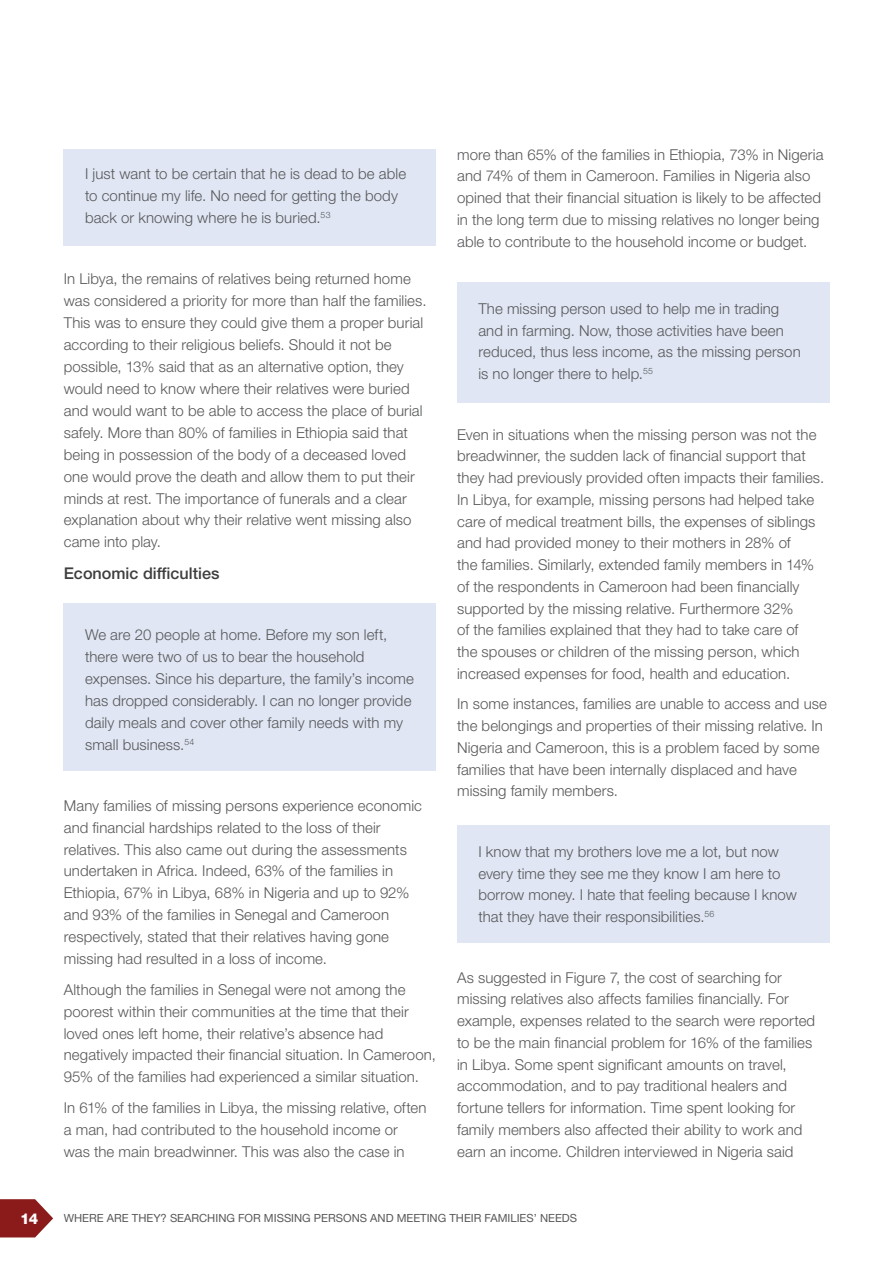
<style>
.page{position:relative;width:893px;height:1263px;background:#fff}
.page>*{position:absolute;margin:0;border:0;box-sizing:border-box;transform-origin:0 0}
.SUBHEAD_LEVEL_2{font:500 16.2px "Helvetica Neue LT Std";color:#3e3e3f}
.BODY{font:300 15px/21.8px "Helvetica Neue LT Std";letter-spacing:.005em;color:#57585a}
.t1{font:800 15px "Helvetica Neue LT Std";color:#fff}
.t2{font:11.25px "Helvetica Neue LT Std";color:#57585a}
</style>
<div class="page">
<svg style="left:0;top:1199px;width:53px;height:38px"></svg>
<div style="left:458px;top:282px;width:372px;height:121px;background:#e0e6f3"></div>
<div style="left:458px;top:825px;width:372px;height:118px;background:#e0e6f3"></div>
<div style="left:64px;top:149px;width:372px;height:96px;background:#e0e6f3"></div>
<div style="left:64px;top:604px;width:372px;height:167px;background:#e0e6f3"></div>
<p class="BODY" style="left:85px;top:163px;width:323px">I just want to be certain that he is dead to be able to continue my life. No need for getting the body back or knowing where he is buried.<sup>53</sup></p>
<p class="BODY" style="left:64px;top:268px;width:364px">In Libya, the remains of relatives being returned home was considered a priority for more than half the families.<br>This was to ensure they could give them a proper burial according to their religious beliefs. Should it not be possible, 13% said that as an alternative option, they would need to know where their relatives were buried and would want to be able to access the place of burial safely. More than 80% of families in Ethiopia said that being in possession of the body of a deceased loved one would prove the death and allow them to put their minds at rest. The importance of funerals and a clear explanation about why their relative went missing also came into play.</p>
<p class="SUBHEAD_LEVEL_2" style="left:64px;top:564px;width:157px">Economic difficulties</p>
<p class="BODY" style="left:85px;top:623px;width:330px">We are 20 people at home. Before my son left, there were two of us to bear the household expenses. Since his departure, the family’s income has dropped considerably. I can no longer provide daily meals and cover other family needs with my small business.<sup>54</sup></p>
<p class="BODY" style="left:64px;top:794px;width:360px">Many families of missing persons experience economic and financial hardships related to the loss of their relatives. This also came out during the assessments undertaken in Africa. Indeed, 63% of the families in Ethiopia, 67% in Libya, 68% in Nigeria and up to 92% and 93% of the families in Senegal and Cameroon respectively, stated that their relatives having gone missing had resulted in a loss of income.</p>
<p class="BODY" style="left:64px;top:978px;width:374px">Although the families in Senegal were not among the poorest within their communities at the time that their loved ones left home, their relative’s absence had negatively impacted their financial situation. In Cameroon, 95% of the families had experienced a similar situation.</p>
<p class="BODY" style="left:64px;top:1096px;width:364px">In 61% of the families in Libya, the missing relative, often a man, had contributed to the household income or was the main breadwinner. This was also the case in</p>
<p class="BODY" style="left:457px;top:143px;width:368px">more than 65% of the families in Ethiopia, 73% in Nigeria and 74% of them in Cameroon. Families in Nigeria also opined that their financial situation is likely to be affected in the long term due to missing relatives no longer being able to contribute to the household income or budget.</p>
<p class="BODY" style="left:478px;top:297px;width:324px">The missing person used to help me in trading and in farming. Now, those activities have been reduced, thus less income, as the missing person is no longer there to help.<sup>55</sup></p>
<p class="BODY" style="left:457px;top:423px;width:369px">Even in situations when the missing person was not the breadwinner, the sudden lack of financial support that they had previously provided often impacts their families.<br>In Libya, for example, missing persons had helped take care of medical treatment bills, the expenses of siblings and had provided money to their mothers in 28% of<br>the families. Similarly, extended family members in 14% of the respondents in Cameroon had been financially supported by the missing relative. Furthermore 32%<br>of the families explained that they had to take care of<br>the spouses or children of the missing person, which increased expenses for food, health and education.</p>
<p class="BODY" style="left:457px;top:693px;width:371px">In some instances, families are unable to access and use the belongings and properties of their missing relative. In Nigeria and Cameroon, this is a problem faced by some families that have been internally displaced and have missing family members.</p>
<p class="BODY" style="left:478px;top:840px;width:320px">I know that my brothers love me a lot, but now every time they see me they know I am here to borrow money. I hate that feeling because I know that they have their responsibilities.<sup>56</sup></p>
<p class="BODY" style="left:457px;top:966px;width:360px">As suggested in Figure 7, the cost of searching for missing relatives also affects families financially. For example, expenses related to the search were reported to be the main financial problem for 16% of the families in Libya. Some spent significant amounts on travel, accommodation, and to pay traditional healers and fortune tellers for information. Time spent looking for family members also affected their ability to work and earn an income. Children interviewed in Nigeria said</p>
<p class="t1" style="left:20px;top:1209px;width:20px">14</p>
<p class="t2" style="left:64px;top:1212px;width:515px">WHERE ARE THEY? SEARCHING FOR MISSING PERSONS AND MEETING THEIR FAMILIES’ NEEDS</p>
</div>
